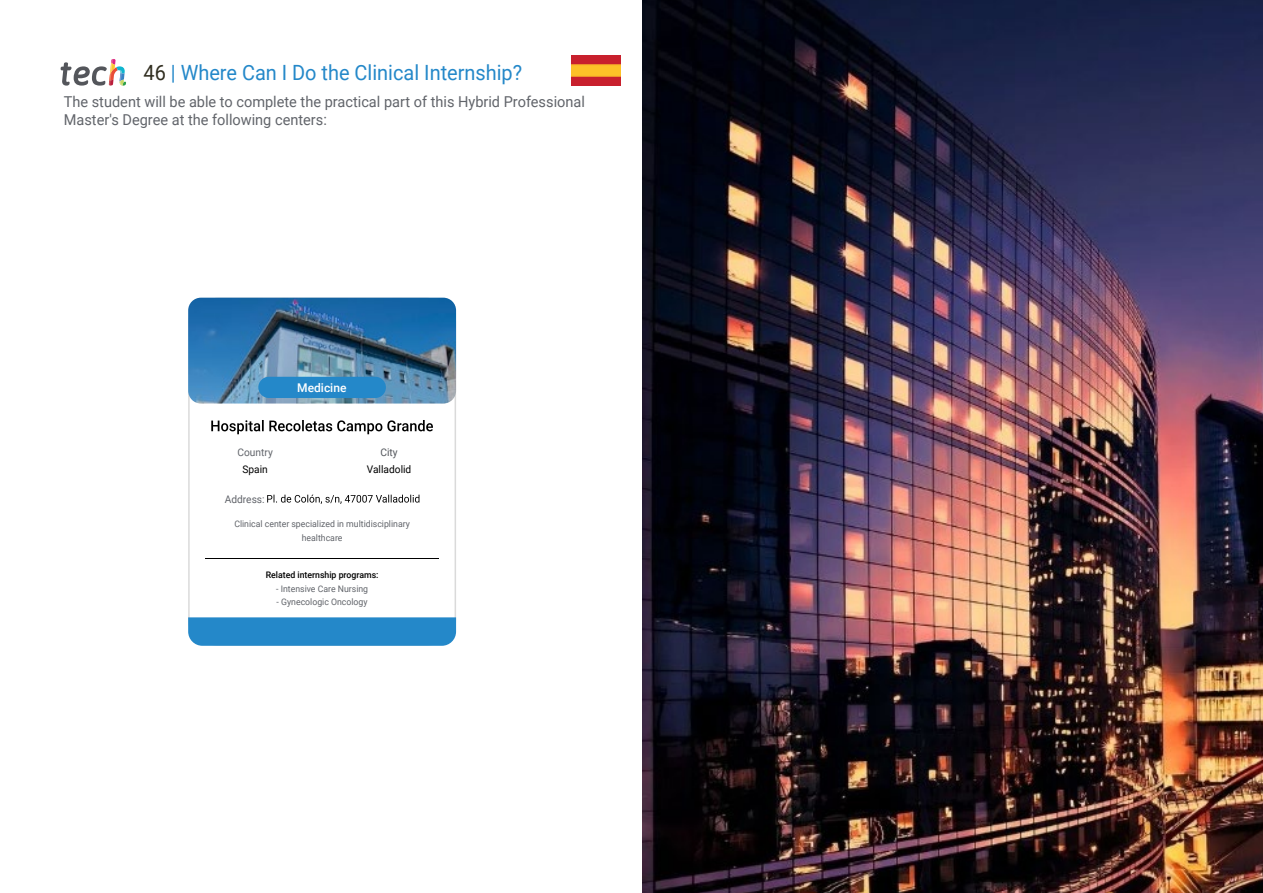
<style>
.page{position:relative;width:1263px;height:893px;background:#fff}
.page>*{position:absolute;margin:0;border:0;box-sizing:border-box;transform-origin:0 0}
.t1{font:21px "Roboto";color:#2488c9;scale:.95 1}
.t2{font:15px/18px "Roboto";color:#61646a}
.t3{font:500 12px "Roboto";color:#fff}
.t4{font:10.5px "Roboto";color:#61646a}
.t5{font:10.5px "Roboto";color:#000}
.t6{font:10.5px "Roboto";color:#52555b}
.t7{font:9px/13.5px "Roboto";color:#61646a;text-align:center}
.t8{font:500 9px "Roboto";color:#000}
.s1{color:#312e20}
</style>
<div class="page">
<img style="left:642px;top:0;width:621px;height:893px">
<svg style="left:61px;top:59px;width:65px;height:27px"></svg>
<img style="left:571px;top:56px;width:50px;height:29px">
<svg style="left:188px;top:297px;width:269px;height:336px"></svg>
<img style="left:188px;top:298px;width:268px;height:106px">
<div style="left:258px;top:377px;width:128px;height:21px;background:#2488c9;border-radius:11px"></div>
<svg style="left:188px;top:617px;width:268px;height:29px"></svg>
<hr style="left:205px;top:559px;width:234px;height:1px;background:#000">
<svg style="left:211px;top:420px;width:222px;height:14px"></svg>
<svg style="left:267px;top:495px;width:152px;height:9px"></svg>
<h1 class="t1" style="left:144px;top:57px;width:400px"><span class="s1">46</span> | Where Can I Do the Clinical Internship?</h1>
<p class="t2" style="left:64px;top:93px;width:523px">The student will be able to complete the practical part of this Hybrid Professional<br>Master's Degree at the following centers:</p>
<p class="t4" style="left:237px;top:445px;width:37px">Country</p>
<p class="t5" style="left:242px;top:461px;width:27px">Spain</p>
<p class="t3" style="left:297px;top:379px;width:51px">Medicine</p>
<p class="t6" style="left:380px;top:445px;width:19px">City</p>
<p class="t5" style="left:367px;top:461px;width:46px">Valladolid</p>
<p class="t4" style="left:225px;top:491px;width:41px">Address:</p>
<p class="t7" style="left:234px;top:517px;width:177px">Clinical center specialized in multidisciplinary healthcare</p>
<p class="t8" style="left:266px;top:569px;width:114px">Related internship programs:</p>
<p class="t7" style="left:276px;top:581px;width:94px">- Intensive Care Nursing</p>
<p class="t7" style="left:277px;top:595px;width:92px">- Gynecologic Oncology</p>
</div>
